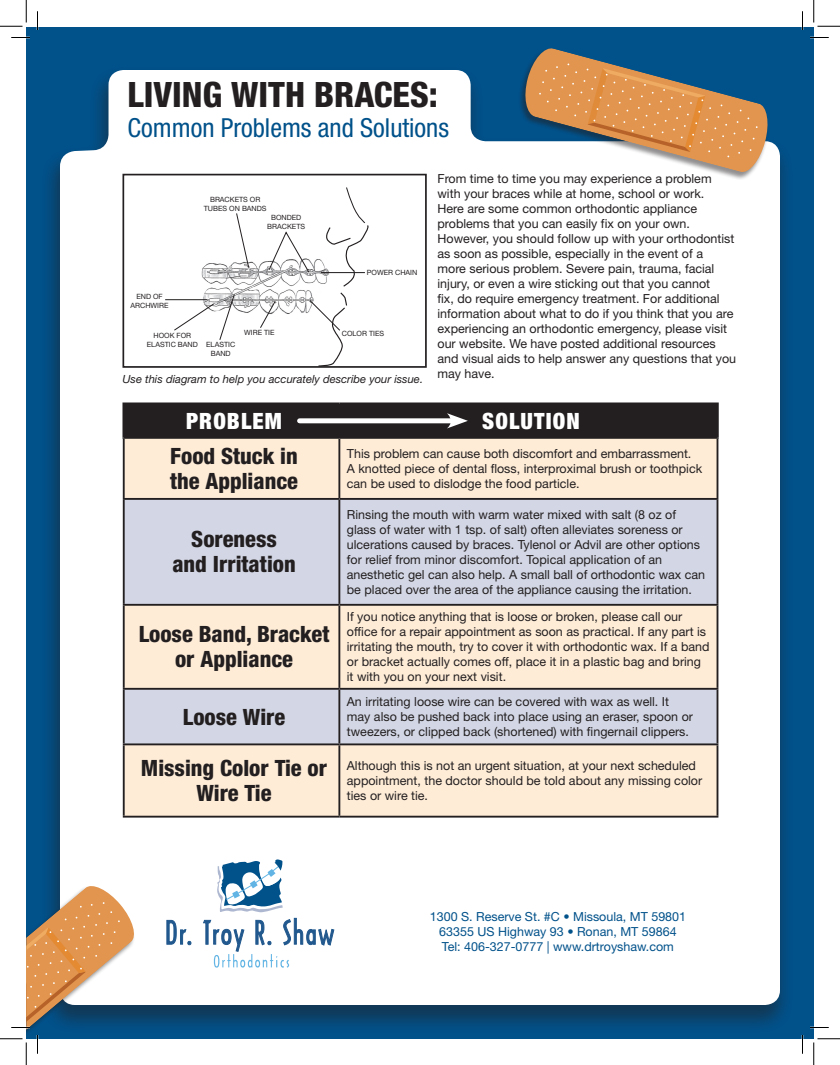
<style>
.page{position:relative;width:840px;height:1065px;background:#fff}
.page>*{position:absolute;margin:0;border:0;box-sizing:border-box;transform-origin:0 0}
.t1{font:800 condensed 35px "Helvetica Neue LT Std";color:#231f20}
.t2{font:condensed 26.25px "Helvetica Neue LT Std";color:#01518a}
.t3{font:800 condensed 22.5px/25px "Helvetica Neue LT Std";color:#231f20;text-align:center}
.t4{font:900 condensed 22.5px "Helvetica Neue LT Std";letter-spacing:.05em;color:#fff}
.t5{font:12.5px/15px "Helvetica Neue LT Std";color:#231f20}
.t6{font:12.5px/15px "Helvetica Neue LT Std";color:#01518a;text-align:center}
.t7{font:italic 11.25px "Helvetica Neue LT Std";color:#231f20}
.t8{font:7.25px/8.6px "Helvetica Neue LT Std";color:#231f20;text-align:center}
</style>
<div class="page">
<div style="left:26px;top:27px;width:788px;height:1012px;background:#01518a"></div>
<div style="left:40px;top:65px;width:754px;height:969px;background:#231f20;opacity:.5"></div>
<div style="left:60px;top:70px;width:720px;height:935px;background:#fff"></div>
<div style="left:125px;top:439px;width:592px;height:377px;background:#feecd7"></div>
<svg style="left:125px;top:500px;width:592px;height:243px;background:#e1dddf"></svg>
<hr style="left:122px;top:402px;width:217px;height:3px;background:#231f20">
<hr style="left:122px;top:405px;width:3px;height:33px;background:#231f20">
<hr style="left:339px;top:402px;width:380px;height:3px;background:#231f20">
<hr style="left:716px;top:405px;width:3px;height:33px;background:#231f20">
<hr style="left:122px;top:438px;width:217px;height:1px;background:#231f20">
<hr style="left:339px;top:438px;width:380px;height:1px;background:#231f20">
<hr style="left:123px;top:439px;width:2px;height:59px;background:#231f20">
<hr style="left:338px;top:439px;width:2px;height:59px;background:#231f20">
<hr style="left:717px;top:439px;width:1px;height:59px;background:#231f20">
<hr style="left:123px;top:498px;width:216px;height:2px;background:#231f20">
<hr style="left:123px;top:500px;width:2px;height:104px;background:#231f20">
<hr style="left:339px;top:498px;width:379px;height:2px;background:#231f20">
<hr style="left:338px;top:500px;width:2px;height:104px;background:#231f20">
<hr style="left:717px;top:500px;width:1px;height:104px;background:#231f20">
<hr style="left:123px;top:604px;width:216px;height:2px;background:#231f20">
<hr style="left:123px;top:606px;width:2px;height:82px;background:#231f20">
<hr style="left:339px;top:604px;width:379px;height:2px;background:#231f20">
<hr style="left:338px;top:606px;width:2px;height:82px;background:#231f20">
<hr style="left:717px;top:606px;width:1px;height:82px;background:#231f20">
<hr style="left:123px;top:688px;width:216px;height:2px;background:#231f20">
<hr style="left:123px;top:690px;width:2px;height:53px;background:#231f20">
<hr style="left:339px;top:688px;width:379px;height:2px;background:#231f20">
<hr style="left:338px;top:690px;width:2px;height:53px;background:#231f20">
<hr style="left:717px;top:690px;width:1px;height:53px;background:#231f20">
<hr style="left:123px;top:743px;width:216px;height:2px;background:#231f20">
<hr style="left:123px;top:745px;width:2px;height:71px;background:#231f20">
<hr style="left:339px;top:743px;width:379px;height:2px;background:#231f20">
<hr style="left:338px;top:745px;width:2px;height:71px;background:#231f20">
<hr style="left:717px;top:745px;width:1px;height:71px;background:#231f20">
<hr style="left:123px;top:816px;width:216px;height:2px;background:#231f20">
<hr style="left:339px;top:816px;width:379px;height:2px;background:#231f20">
<img style="left:201px;top:259px;width:59px;height:55px">
<svg style="left:260px;top:187px;width:110px;height:178px;background:#f4f4f4"></svg>
<svg style="left:174px;top:294px;width:61px;height:46px;background:#eee"></svg>
<hr style="left:165px;top:299px;width:42px;height:1px;background:#231f20">
<svg style="left:236px;top:213px;width:13px;height:55px"></svg>
<div style="left:122px;top:174px;width:305px;height:194px;border:2px solid #231f20"></div>
<div style="left:125px;top:405px;width:593px;height:33px;background:#231f20"></div>
<div style="left:518px;top:48px;width:251px;height:132px;background:#231f20;opacity:.5"></div>
<svg style="left:523px;top:48px;width:257px;height:126px"></svg>
<svg style="left:217px;top:857px;width:69px;height:55px"></svg>
<svg style="left:167px;top:918px;width:167px;height:50px;background:#d8e3ec"></svg>
<svg style="left:11px;top:37px;width:19px;height:1px"></svg>
<svg style="left:810px;top:37px;width:19px;height:1px"></svg>
<svg style="left:810px;top:1027px;width:19px;height:1px"></svg>
<svg style="left:37px;top:11px;width:1px;height:19px"></svg>
<svg style="left:802px;top:11px;width:1px;height:19px"></svg>
<svg style="left:802px;top:1035px;width:1px;height:19px"></svg>
<svg style="left:0;top:0;width:27px;height:27px"></svg>
<svg style="left:0;top:874px;width:138px;height:191px"></svg>
<svg style="left:814px;top:0;width:26px;height:27px"></svg>
<svg style="left:814px;top:1039px;width:26px;height:26px"></svg>
<h1 class="t1" style="left:128px;top:73px;width:312px">LIVING WITH BRACES:</h1>
<h2 class="t2" style="left:128px;top:113px;width:323px">Common Problems and Solutions</h2>
<p class="t8" style="left:204px;top:195px;width:64px">BRACKETS OR<br>TUBES ON BANDS</p>
<p class="t8" style="left:267px;top:213px;width:39px">BONDED<br>BRACKETS</p>
<p class="t8" style="left:131px;top:292px;width:40px">END OF<br>ARCHWIRE</p>
<p class="t8" style="left:147px;top:331px;width:53px">HOOK FOR<br>ELASTIC BAND</p>
<p class="t8" style="left:206px;top:340px;width:31px">ELASTIC<br>BAND</p>
<p class="t8" style="left:244px;top:328px;width:32px">WIRE TIE</p>
<p class="t8" style="left:367px;top:268px;width:52px">POWER CHAIN</p>
<p class="t8" style="left:342px;top:329px;width:44px">COLOR TIES</p>
<p class="t7" style="left:122px;top:373px;width:302px">Use this diagram to help you accurately describe your issue.</p>
<p class="t5" style="left:438px;top:171px;width:300px">From time to time you may experience a problem with your braces while at home, school or work.<br>Here are some common orthodontic appliance problems that you can easily fix on your own.<br>However, you should follow up with your orthodontist as soon as possible, especially in the event of a<br>more serious problem. Severe pain, trauma, facial injury, or even a wire sticking out that you cannot<br>fix, do require emergency treatment. For additional information about what to do if you think that you are experiencing an orthodontic emergency, please visit our website. We have posted additional resources and visual aids to help answer any questions that you may have.</p>
<h3 class="t4" style="left:186px;top:407px;width:97px">PROBLEM</h3>
<h3 class="t4" style="left:482px;top:407px;width:99px">SOLUTION</h3>
<h3 class="t3" style="left:170px;top:443px;width:129px;text-align:left">Food Stuck in the Appliance</h3>
<p class="t5" style="left:347px;top:446px;width:357px">This problem can cause both discomfort and embarrassment.<br>A knotted piece of dental floss, interproximal brush or toothpick can be used to dislodge the food particle.</p>
<h3 class="t3" style="left:172px;top:527px;width:125px">Soreness and Irritation</h3>
<p class="t5" style="left:347px;top:507px;width:360px">Rinsing the mouth with warm water mixed with salt (8 oz of glass of water with 1 tsp. of salt) often alleviates soreness or ulcerations caused by braces. Tylenol or Advil are other options for relief from minor discomfort. Topical application of an anesthetic gel can also help. A small ball of orthodontic wax can be placed over the area of the appliance causing the irritation.</p>
<h3 class="t3" style="left:139px;top:621px;width:192px">Loose Band, Bracket or Appliance</h3>
<p class="t5" style="left:347px;top:609px;width:364px">If you notice anything that is loose or broken, please call our office for a repair appointment as soon as practical. If any part is irritating the mouth, try to cover it with orthodontic wax. If a band or bracket actually comes off, place it in a plastic bag and bring it with you on your next visit.</p>
<h3 class="t3" style="left:183px;top:704px;width:104px">Loose Wire</h3>
<p class="t5" style="left:347px;top:694px;width:348px">An irritating loose wire can be covered with wax as well. It may also be pushed back into place using an eraser, spoon or tweezers, or clipped back (shortened) with fingernail clippers.</p>
<h3 class="t3" style="left:141px;top:755px;width:188px">Missing Color Tie or<br>Wire Tie</h3>
<p class="t5" style="left:347px;top:758px;width:357px">Although this is not an urgent situation, at your next scheduled appointment, the doctor should be told about any missing color ties or wire tie.</p>
<p class="t6" style="left:430px;top:909px;width:258px">1300 S. Reserve St. #C • Missoula, MT 59801<br>63355 US Highway 93 • Ronan, MT 59864<br>Tel: 406-327-0777 | www.drtroyshaw.com</p>
</div>
